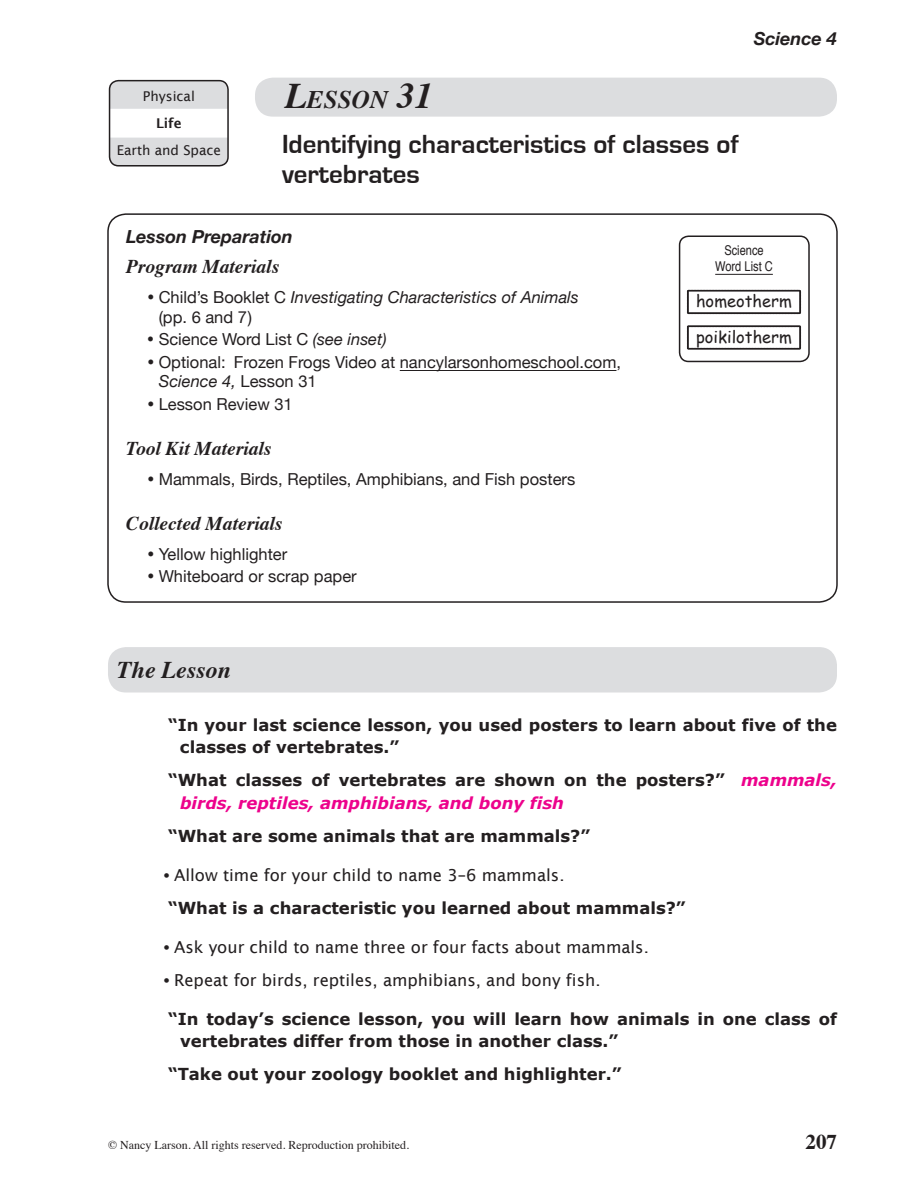
<style>
.page{position:relative;width:918px;height:1188px;background:#fff}
.page>*{position:absolute;margin:0;border:0;box-sizing:border-box;transform-origin:0 0}
.t1{font:700 27px/30px "Eurostile";color:#231f20}
.t2{font:italic 700 25.2px "Times";color:#231f20}
.t3{font:italic 700 24px "Times";color:#231f20}
.t4{font:700 21px "Times";color:#231f20}
.t5{font:italic 700 19.5px "Times";color:#231f20}
.t6{font:italic 700 18px "Helvetica Neue";color:#231f20}
.t7{font:700 16.5px/22.5px "Verdana";color:#231f20}
.t8{font:16.5px/19.5px "Helvetica Neue";color:#231f20}
.t9{font:16.5px "Lucida Sans";color:#231f20}
.t10{font:italic 16.5px/19.5px "Helvetica Neue";color:#231f20}
.t11{font:16.5px/36px "Comic Sans MS";color:#231f20}
.t12{font:13.5px "Lucida Sans";color:#231f20}
.t13{font:condensed 13.5px/16.5px "Helvetica";color:#231f20;text-align:center}
.t14{font:600 13.5px "Lucida Sans";color:#231f20}
.t15{font:12px "Times";color:#231f20}
.s1{font-size:36px}
.s2{font-style:normal}
.s3{font-style:italic}
.s4{font-style:italic;color:#ed028c}
.s5{font-family:"Adobe Garamond Pro"}
</style>
<div class="page">
<div style="left:108px;top:647px;width:729px;height:46px;background:#dcdddf"></div>
<svg style="left:107px;top:213px;width:731px;height:389px"></svg>
<div style="left:255px;top:78px;width:582px;height:39px;background:#dcdddf"></div>
<hr style="left:400px;top:370px;width:216px;height:1px;background:#231f20">
<svg style="left:108px;top:79px;width:121px;height:87px"></svg>
<svg style="left:678px;top:235px;width:133px;height:126px"></svg>
<p class="t12" style="left:143px;top:88px;width:53px">Physical</p>
<p class="t14" style="left:156px;top:115px;width:27px">Life</p>
<p class="t12" style="left:117px;top:142px;width:106px">Earth and Space</p>
<h2 class="t2" style="left:285px;top:76px;width:150px"><span class="s1">L</span>ESSON <span class="s1">31</span></h2>
<h1 class="t1" style="left:282px;top:130px;width:458px">Identifying characteristics of classes of vertebrates</h1>
<p class="t6" style="left:754px;top:27px;width:85px">Science 4</p>
<p class="t6" style="left:126px;top:225px;width:168px">Lesson Preparation</p>
<p class="t5" style="left:126px;top:248px;width:155px">Program Materials</p>
<p class="t10" style="left:159px;top:287px;width:422px;text-indent:-12px">✓ <span class="s2">Child’s Booklet C</span> Investigating Characteristics of Animals <span class="s2">(pp. 6 and 7 )</span></p>
<p class="t8" style="left:147px;top:329px;width:241px">✓ Science Word List C <span class="s3">(see inset)</span></p>
<p class="t8" style="left:159px;top:352px;width:464px;text-indent:-12px">✓ Optional: Frozen Frogs Video at nancylarsonhomeschool.com,<br><span class="s3">Science 4,</span> Lesson 31</p>
<p class="t8" style="left:147px;top:394px;width:147px">✓ Lesson Review 31</p>
<p class="t5" style="left:126px;top:430px;width:147px">Tool Kit Materials</p>
<p class="t8" style="left:147px;top:469px;width:430px">✓ Mammals, Birds, Reptiles, Amphibians, and Fish posters</p>
<p class="t5" style="left:126px;top:505px;width:158px">Collected Materials</p>
<p class="t8" style="left:147px;top:544px;width:142px">✓ Yellow highlighter</p>
<p class="t8" style="left:147px;top:566px;width:211px">✓ Whiteboard or scrap paper</p>
<p class="t13" style="left:715px;top:242px;width:59px">Science<br>Word List C</p>
<p class="t11" style="left:696px;top:283px;width:97px">homeotherm poikilotherm</p>
<h3 class="t3" style="left:117px;top:647px;width:115px">The Lesson</h3>
<p class="t7" style="left:180px;top:713px;width:658px;text-indent:-12px">“In your last science lesson, you used posters to learn about five of the classes of vertebrates.”</p>
<p class="t7" style="left:180px;top:769px;width:658px;text-indent:-12px">“What classes of vertebrates are shown on the posters?” <span class="s4">mammals, birds, reptiles, amphibians, and bony fish</span></p>
<p class="t7" style="left:168px;top:824px;width:424px">“What are some animals that are mammals?”</p>
<p class="t9" style="left:164px;top:865px;width:403px"><span class="s5">•</span> Allow time for your child to name 3–6 mammals.</p>
<p class="t7" style="left:168px;top:896px;width:519px">“What is a characteristic you learned about mammals?”</p>
<p class="t9" style="left:164px;top:937px;width:487px"><span class="s5">•</span> Ask your child to name three or four facts about mammals.</p>
<p class="t9" style="left:164px;top:970px;width:439px"><span class="s5">•</span> Repeat for birds, reptiles, amphibians, and bony fish.</p>
<p class="t7" style="left:180px;top:1007px;width:659px;text-indent:-12px">“In today’s science lesson, you will learn how animals in one class of vertebrates differ from those in another class.”</p>
<p class="t7" style="left:168px;top:1063px;width:455px">“Take out your zoology booklet and highlighter.”</p>
<p class="t15" style="left:108px;top:1134px;width:303px">© Nancy Larson. All rights reserved. Reproduction prohibited.</p>
<p class="t4" style="left:806px;top:1122px;width:33px">207</p>
</div>
